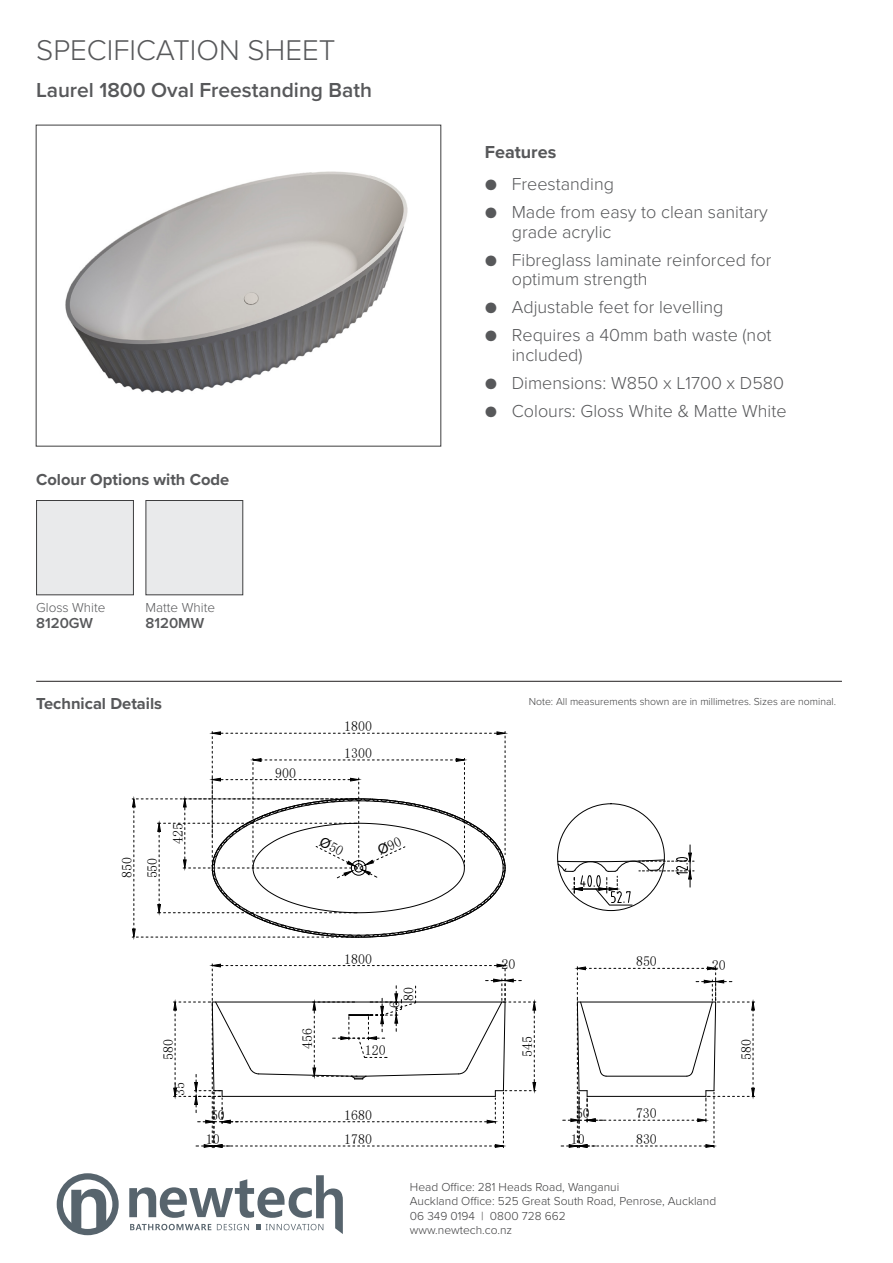
<style>
.page{position:relative;width:893px;height:1263px;background:#fff}
.page>*{position:absolute;margin:0;border:0;box-sizing:border-box;transform-origin:0 0}
.t1{font:300 29.55px "Proxima Nova";color:#57585a}
.t2{font:600 21px "Proxima Nova";color:#57585a}
.t3{font:300 18px/19.4px "Proxima Nova";color:#57585a}
.t4{font:700 18px "Proxima Nova";color:#57585a}
.t5{font:700 16.5px "Proxima Nova";color:#57585a}
.t6{font:600 15px "Proxima Nova";color:#57585a}
.t7{font:13.95px/14.1px "Sim Sun";color:#000}
.t8{font:300 13.5px "Proxima Nova";color:#57585a}
.t9{font:300 12px/14.4px "Proxima Nova";color:#3e3e3f}
.t10{font:300 10.5px "Proxima Nova";color:#3e3e3f}
</style>
<div class="page">
<div style="left:57px;top:1173px;width:62px;height:62px;border:6px solid #57646d;border-radius:50%"></div>
<svg style="left:71px;top:1189px;width:35px;height:43px"></svg>
<svg style="left:129px;top:1175px;width:214px;height:59px"></svg>
<hr style="left:36px;top:681px;width:806px;height:1px;background:#231f20">
<div style="left:146px;top:500px;width:97px;height:95px;background:#e9eaeb;border:1px solid #3e3e3f"></div>
<div style="left:36px;top:500px;width:98px;height:95px;background:#e9eaeb;border:1px solid #3e3e3f"></div>
<img style="left:65px;top:171px;width:343px;height:222px">
<svg style="left:173px;top:963px;width:363px;height:185px"></svg>
<svg style="left:561px;top:966px;width:194px;height:182px"></svg>
<svg style="left:557px;top:845px;width:137px;height:60px"></svg>
<svg style="left:132px;top:731px;width:374px;height:207px"></svg>
<p class="t1" style="left:36px;top:28px;width:301px">SPECIFICATION SHEET</p>
<p class="t2" style="left:36px;top:74px;width:337px">Laurel 1800 Oval Freestanding Bath</p>
<p class="t5" style="left:36px;top:467px;width:195px">Colour Options with Code</p>
<p class="t8" style="left:36px;top:597px;width:71px">Gloss White</p>
<p class="t6" style="left:36px;top:612px;width:59px">8120GW</p>
<p class="t8" style="left:146px;top:597px;width:71px">Matte White</p>
<p class="t6" style="left:146px;top:612px;width:60px">8120MW</p>
<p class="t5" style="left:36px;top:692px;width:127px">Technical Details</p>
<p class="t7" style="left:120px;top:878px;width:22px;rotate:-90deg">850</p>
<p class="t7" style="left:145px;top:878px;width:22px;rotate:-90deg">550</p>
<p class="t7" style="left:171px;top:844px;width:22px;rotate:-90deg">425</p>
<p class="t7" style="left:161px;top:1059px;width:22px;rotate:-90deg">580</p>
<p class="t7" style="left:172px;top:1095px;width:15px;rotate:-90deg">35</p>
<p class="t7" style="left:275px;top:765px;width:22px">900</p>
<p class="t7" style="left:344px;top:719px;width:29px">1800</p>
<p class="t7" style="left:344px;top:746px;width:29px">1300</p>
<p class="t7" style="left:300px;top:1049px;width:22px;rotate:-90deg">456</p>
<p class="t7" style="left:344px;top:951px;width:29px">1800</p>
<p class="t7" style="left:387px;top:1001px;width:15px;text-indent:-7px;rotate:-90deg">6<br>80</p>
<p class="t7" style="left:365px;top:1043px;width:22px">120</p>
<p class="t4" style="left:485px;top:138px;width:73px">Features</p>
<p class="t3" style="left:485px;top:174px;width:131px">● Freestanding</p>
<p class="t3" style="left:512px;top:202px;width:258px;text-indent:-27px">● Made from easy to clean sanitary grade acrylic</p>
<p class="t3" style="left:512px;top:249px;width:261px;text-indent:-27px">● Fibreglass laminate reinforced for optimum strength</p>
<p class="t3" style="left:485px;top:296px;width:240px">● Adjustable feet for levelling</p>
<p class="t3" style="left:512px;top:324px;width:261px;text-indent:-27px">● Requires a 40mm bath waste (not included)</p>
<p class="t3" style="left:485px;top:372px;width:301px">● Dimensions: W850 x L1700 x D580</p>
<p class="t3" style="left:485px;top:400px;width:303px">● Colours: Gloss White &amp; Matte White</p>
<p class="t10" style="left:529px;top:693px;width:309px">Note: All measurements shown are in millimetres. Sizes are nominal.</p>
<p class="t7" style="left:636px;top:954px;width:22px">850</p>
<p class="t7" style="left:501px;top:957px;width:15px">20</p>
<p class="t7" style="left:712px;top:958px;width:15px">20</p>
<p class="t7" style="left:520px;top:1057px;width:22px;rotate:-90deg">545</p>
<p class="t7" style="left:739px;top:1059px;width:22px;rotate:-90deg">580</p>
<p class="t7" style="left:576px;top:1106px;width:15px">50</p>
<p class="t7" style="left:344px;top:1102px;width:29px;line-height:24.3px">1680<br>1780</p>
<p class="t7" style="left:211px;top:1107px;width:15px">50</p>
<p class="t7" style="left:206px;top:1132px;width:15px">10</p>
<p class="t7" style="left:571px;top:1132px;width:15px">10</p>
<p class="t7" style="left:636px;top:1100px;width:22px;line-height:25.7px">730<br>830</p>
<p class="t9" style="left:410px;top:1179px;width:308px">Head Office: 281 Heads Road, Wanganui<br>Auckland Office: 525 Great South Road, Penrose, Auckland 06 349 0194 | 0800 728 662<br>www.newtech.co.nz</p>
</div>
